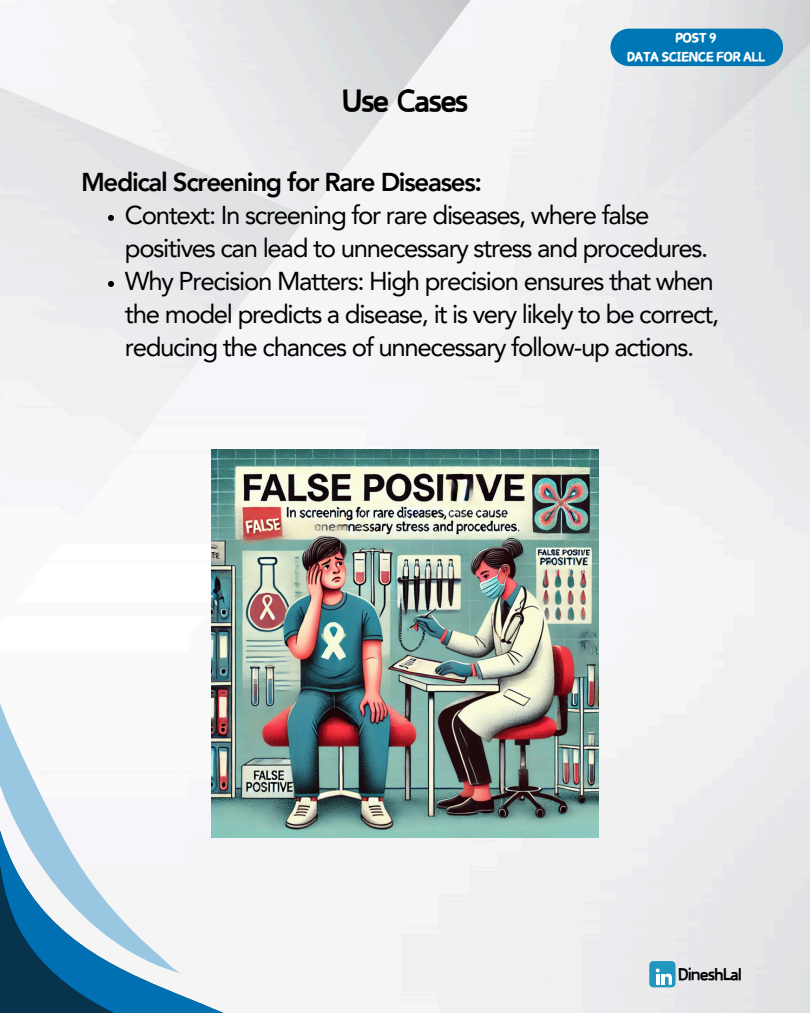
<style>
.page{position:relative;width:810px;height:1013px;background:#fff}
.page>*{position:absolute;margin:0;border:0;box-sizing:border-box;transform-origin:0 0}
.t1{font:900 35.8px "Canva Funny";letter-spacing:-.05em;color:#000}
.t2{font:25.8px/33px "Avenir LT Pro";letter-spacing:-.05em;color:#000}
.t3{font:800 25.8px "Avenir LT Pro";letter-spacing:-.05em;color:#000}
.t4{font:900 19.3px "Canva Funny";letter-spacing:-.05em;color:#000}
.t5{font:14.8px "Canva Champion";letter-spacing:-.05em;color:#fff}
</style>
<div class="page">
<div style="left:649px;top:961px;width:27px;height:26px;background:#2197bd;border-radius:4px"></div>
<svg style="left:656px;top:968px;width:16px;height:16px"></svg>
<div style="left:610px;top:29px;width:173px;height:37px;background:#0077b5"></div>
<svg style="left:0;top:799px;width:316px;height:213px;fill:#f5f5f5"></svg>
<svg style="left:0;top:680px;width:183px;height:293px;fill:#f5f5fa"></svg>
<img style="left:211px;top:449px;width:388px;height:388px">
<svg style="left:108px;top:215px;width:6px;height:6px"></svg>
<svg style="left:108px;top:281px;width:6px;height:6px"></svg>
<h2 class="t1" style="left:341px;top:84px;width:129px">Use Cases</h2>
<p class="t5" style="left:675px;top:30px;width:43px">POST 9</p>
<p class="t5" style="left:627px;top:48px;width:140px">DATA SCIENCE FOR ALL</p>
<p class="t3" style="left:81px;top:171px;width:403px">Medical Screening for Rare Diseases:</p>
<p class="t2" style="left:125px;top:201px;width:585px">Context: In screening for rare diseases, where false positives can lead to unnecessary stress and procedures.</p>
<h1 class="t2" style="left:125px;top:267px;width:596px">Why Precision Matters: High precision ensures that when the model predicts a disease, it is very likely to be correct, reducing the chances of unnecessary follow-up actions.</h1>
<p class="t4" style="left:678px;top:965px;width:66px">DineshLal</p>
</div>
